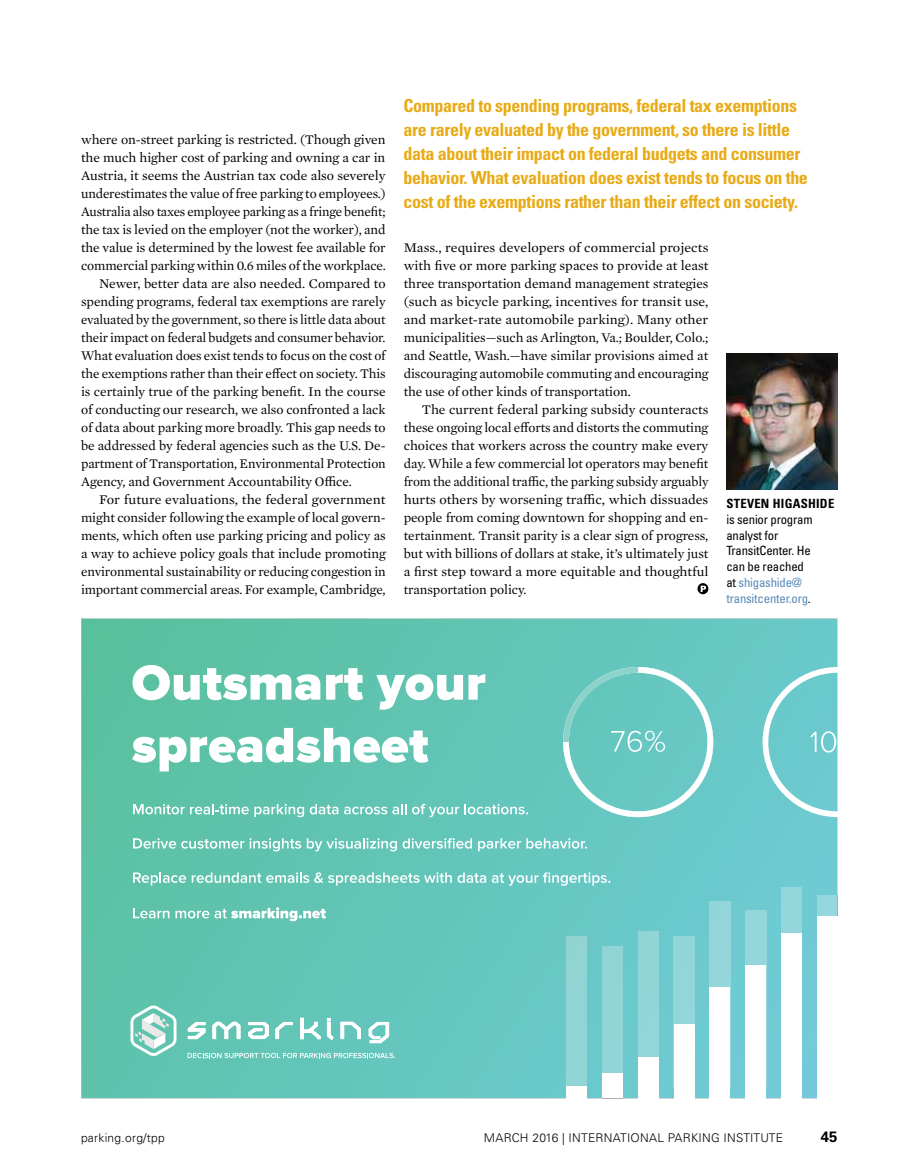
<style>
.page{position:relative;width:905px;height:1175px;background:#fff}
.page>*{position:absolute;margin:0;border:0;box-sizing:border-box;transform-origin:0 0}
.t1{font:700 condensed 18px/24px "Univers LT Std";letter-spacing:-.02em;color:#e8ab15}
.t2{font:700 15px "Univers LT Std";color:#000}
.t3{font:13.5px/18px "Mercury Text G1";letter-spacing:-.005em;color:#000;text-align:justify}
.t4{font:13.5px/18px "Mercury Text G1";letter-spacing:-.005em;color:#000;text-align:justify;scale:1.04 1}
.t5{font:13.5px "Mercury Text G1";letter-spacing:-.005em;color:#000;scale:1.05 1}
.t6{font:condensed 12.75px/15.8px "Univers LT Std";letter-spacing:-.015em;color:#000}
.t7{font:700 condensed 12.75px "Univers LT Std";letter-spacing:.02em;color:#000}
.t8{font:300 12px "Univers LT Std";letter-spacing:.02em;color:#000}
.s1{color:#568ab8}
</style>
<div class="page">
<svg style="left:81px;top:618px;width:756px;height:480px;background:#64c5b9"></svg>
<svg style="left:188px;top:1022px;width:17px;height:17px"></svg>
<svg style="left:212px;top:1021px;width:28px;height:18px"></svg>
<svg style="left:248px;top:1022px;width:20px;height:17px"></svg>
<svg style="left:275px;top:1022px;width:18px;height:17px"></svg>
<svg style="left:300px;top:1017px;width:21px;height:22px"></svg>
<svg style="left:327px;top:1018px;width:6px;height:22px"></svg>
<svg style="left:340px;top:1021px;width:21px;height:18px"></svg>
<svg style="left:368px;top:1022px;width:21px;height:21px"></svg>
<svg style="left:132px;top:665px;width:188px;height:35px"></svg>
<svg style="left:326px;top:668px;width:37px;height:32px"></svg>
<svg style="left:376px;top:674px;width:109px;height:35px"></svg>
<svg style="left:132px;top:728px;width:296px;height:43px"></svg>
<svg style="left:133px;top:804px;width:171px;height:13px"></svg>
<svg style="left:310px;top:804px;width:28px;height:10px"></svg>
<svg style="left:344px;top:804px;width:62px;height:10px"></svg>
<svg style="left:412px;top:804px;width:116px;height:13px;background:#8ad3ca"></svg>
<svg style="left:133px;top:838px;width:168px;height:13px;background:#89d2c1"></svg>
<svg style="left:307px;top:838px;width:165px;height:13px;background:#8dd4c9"></svg>
<svg style="left:478px;top:838px;width:109px;height:13px"></svg>
<svg style="left:133px;top:872px;width:53px;height:13px"></svg>
<svg style="left:192px;top:872px;width:294px;height:13px;background:#8bd3c7"></svg>
<svg style="left:492px;top:872px;width:118px;height:13px;background:#8ed5d1"></svg>
<svg style="left:133px;top:908px;width:36px;height:10px"></svg>
<svg style="left:175px;top:907px;width:151px;height:14px"></svg>
<svg style="left:187px;top:1052px;width:208px;height:6px"></svg>
<div style="left:709px;top:901px;width:21px;height:185px;background:#93d5d9"></div>
<div style="left:745px;top:910px;width:21px;height:176px;background:#94d6db"></div>
<div style="left:781px;top:887px;width:20px;height:199px;background:#95d6dd"></div>
<div style="left:817px;top:895px;width:20px;height:191px;background:#96d6de"></div>
<hr style="left:837px;top:895px;width:1px;height:191px;background:#aeacac">
<div style="left:674px;top:936px;width:20px;height:151px;background:#93d5d9"></div>
<div style="left:638px;top:931px;width:20px;height:155px;background:#92d5d7"></div>
<div style="left:602px;top:946px;width:20px;height:152px;background:#91d5d6"></div>
<svg style="left:602px;top:1098px;width:20px;height:1px"></svg>
<div style="left:566px;top:936px;width:20px;height:162px;background:#91d4d5"></div>
<div style="left:745px;top:965px;width:21px;height:133px;background:#fff"></div>
<div style="left:781px;top:932px;width:20px;height:166px;background:#fff"></div>
<div style="left:817px;top:916px;width:20px;height:182px;background:#fff"></div>
<div style="left:709px;top:986px;width:21px;height:112px;background:#fff"></div>
<div style="left:674px;top:1023px;width:20px;height:75px;background:#fff"></div>
<div style="left:638px;top:1056px;width:20px;height:42px;background:#fff"></div>
<div style="left:602px;top:1073px;width:20px;height:25px;background:#fff"></div>
<div style="left:566px;top:1086px;width:20px;height:12px;background:#fff"></div>
<svg style="left:560px;top:664px;width:156px;height:156px;background:#75ccc6"></svg>
<svg style="left:762px;top:667px;width:75px;height:150px;background:#7dcfd2"></svg>
<svg style="left:129px;top:1003px;width:49px;height:55px"></svg>
<img style="left:726px;top:353px;width:111px;height:137px">
<div style="left:697px;top:583px;width:11px;height:11px;background:#000;border-radius:50%"></div>
<svg style="left:700px;top:585px;width:6px;height:7px"></svg>
<p class="t3" style="left:81px;top:130px;width:306px">where on-street parking is restricted. (Though given</p>
<p class="t3" style="left:81px;top:148px;width:306px">the much higher cost of parking and owning a car in</p>
<p class="t3" style="left:81px;top:166px;width:306px">Austria, it seems the Austrian tax code also severely</p>
<p class="t3" style="left:81px;top:184px;width:306px">underestimates the value of free parking to employees.)</p>
<p class="t3" style="left:81px;top:202px;width:306px">Australia also taxes employee parking as a fringe benefit;</p>
<p class="t3" style="left:81px;top:220px;width:306px">the tax is levied on the employer (not the worker), and</p>
<p class="t3" style="left:81px;top:238px;width:306px">the value is determined by the lowest fee available for</p>
<p class="t3" style="left:81px;top:256px;width:306px">commercial parking within 0.6 miles of the workplace.</p>
<p class="t3" style="left:99px;top:274px;width:288px">Newer, better data are also needed. Compared to</p>
<p class="t3" style="left:81px;top:292px;width:306px">spending programs, federal tax exemptions are rarely</p>
<p class="t3" style="left:81px;top:310px;width:306px">evaluated by the government, so there is little data about</p>
<p class="t3" style="left:81px;top:328px;width:306px">their impact on federal budgets and consumer behavior.</p>
<p class="t3" style="left:81px;top:346px;width:306px">What evaluation does exist tends to focus on the cost of</p>
<p class="t3" style="left:81px;top:364px;width:306px">the exemptions rather than their effect on society. This</p>
<p class="t3" style="left:81px;top:382px;width:306px">is certainly true of the parking benefit. In the course</p>
<p class="t3" style="left:81px;top:400px;width:306px">of conducting our research, we also confronted a lack</p>
<p class="t3" style="left:81px;top:418px;width:306px">of data about parking more broadly. This gap needs to</p>
<p class="t3" style="left:81px;top:436px;width:306px">be addressed by federal agencies such as the U.S. De-</p>
<p class="t3" style="left:81px;top:454px;width:306px">partment of Transportation, Environmental Protection</p>
<p class="t3" style="left:81px;top:472px;width:272px">Agency, and Government Accountability Office.</p>
<p class="t5" style="left:99px;top:490px;width:274px">For future evaluations, the federal government</p>
<p class="t3" style="left:81px;top:508px;width:306px">might consider following the example of local govern-</p>
<p class="t3" style="left:81px;top:526px;width:306px">ments, which often use parking pricing and policy as</p>
<p class="t3" style="left:81px;top:544px;width:306px">a way to achieve policy goals that include promoting</p>
<p class="t3" style="left:81px;top:562px;width:306px">environmental sustainability or reducing congestion in</p>
<p class="t3" style="left:81px;top:580px;width:306px">important commercial areas. For example, Cambridge,</p>
<p class="t1" style="left:403px;top:93px;width:406px">Compared to spending programs, federal tax exemptions are rarely evaluated by the government, so there is little data about their impact on federal budgets and consumer behavior. What evaluation does exist tends to focus on the cost of the exemptions rather than their effect on society.</p>
<p class="t4" style="left:404px;top:238px;width:294px">Mass., requires developers of commercial projects with five or more parking spaces to provide at least three transportation demand management strategies (such as bicycle parking, incentives for transit use, and market-rate automobile parking). Many other municipalities—such as Arlington, Va.; Boulder, Colo.; and Seattle, Wash.—have similar provisions aimed at discouraging automobile commuting and encouraging the use of other kinds of transportation.</p>
<p class="t3" style="left:404px;top:400px;width:306px;text-indent:18px">The current federal parking subsidy counteracts these ongoing local efforts and distorts the commuting choices that workers across the country make every day. While a few commercial lot operators may benefit from the additional traffic, the parking subsidy arguably hurts others by worsening traffic, which dissuades people from coming downtown for shopping and en&shy;tertainment. Transit parity is a clear sign of progress, but with billions of dollars at stake, it’s ultimately just a first step toward a more equitable and thoughtful transportation policy.</p>
<p class="t7" style="left:726px;top:496px;width:109px">STEVEN HIGASHIDE</p>
<p class="t6" style="left:726px;top:511px;width:88px">is senior program analyst for<br>TransitCenter. He can be reached at <span class="s1">shigashide@ transitcenter.org</span>.</p>
<p class="t8" style="left:81px;top:1130px;width:85px">parking.org/tpp</p>
<p class="t8" style="left:484px;top:1130px;width:301px">MARCH 2016 | INTERNATIONAL PARKING INSTITUTE</p>
<p class="t2" style="left:820px;top:1127px;width:18px">45</p>
</div>
